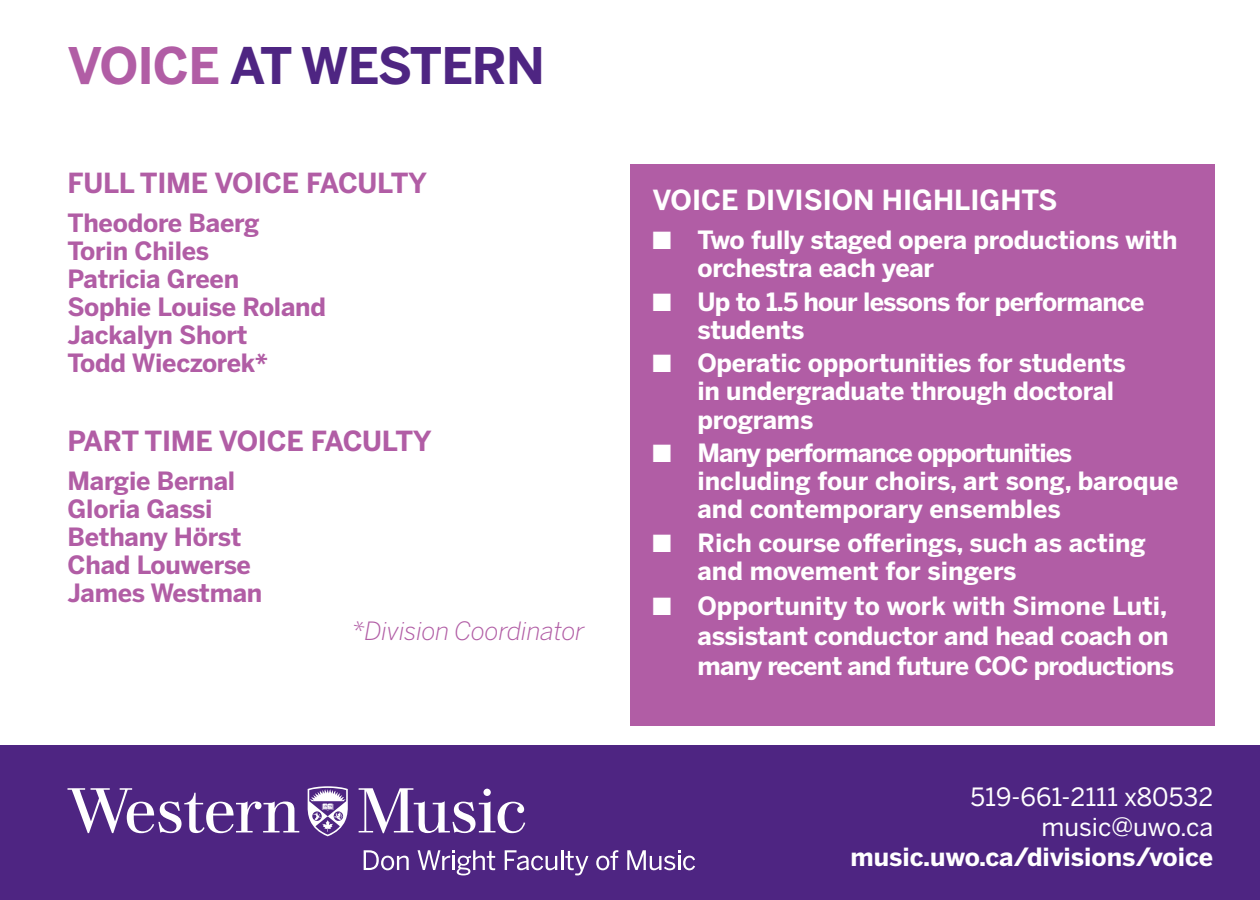
<style>
.page{position:relative;width:1260px;height:900px;background:#fff}
.page>*{position:absolute;margin:0;border:0;box-sizing:border-box;transform-origin:0 0}
.t1{font:700 50px "Benton Sans";letter-spacing:-.02em;color:#4e2582}
.t2{font:700 27.5px "Benton Sans";letter-spacing:-.01em;color:#b15da5}
.t3{font:700 27.5px "Benton Sans";color:#fff}
.t4{font:700 25px/28px "Benton Sans";letter-spacing:-.01em;color:#fff}
.t5{font:700 25px/28.2px "Benton Sans";letter-spacing:-.01em;color:#b15da5}
.t6{font:700 25px/28px "Benton Sans";letter-spacing:-.03em;color:#fff}
.t7{font:25px "Benton Sans";color:#fff}
.t8{font:italic 300 25px "Benton Sans";letter-spacing:-.01em;color:#b15da5}
.s1{color:#b15da5}
</style>
<div class="page">
<div style="left:630px;top:164px;width:585px;height:561px;background:#b15da5"></div>
<div style="left:0;top:745px;width:1260px;height:155px;background:#4e2582"></div>
<svg style="left:359px;top:788px;width:166px;height:45px"></svg>
<svg style="left:364px;top:850px;width:45px;height:20px"></svg>
<svg style="left:418px;top:850px;width:77px;height:25px"></svg>
<svg style="left:505px;top:850px;width:52px;height:20px"></svg>
<hr style="left:561px;top:850px;width:2px;height:20px;background:#fff">
<svg style="left:565px;top:851px;width:23px;height:24px"></svg>
<svg style="left:596px;top:850px;width:22px;height:20px"></svg>
<svg style="left:627px;top:850px;width:68px;height:20px"></svg>
<svg style="left:68px;top:788px;width:231px;height:45px"></svg>
<svg style="left:308px;top:786px;width:40px;height:50px"></svg>
<p class="t1" style="left:68px;top:36px;width:479px"><span class="s1">VOICE</span> AT WESTERN</p>
<p class="t2" style="left:68px;top:166px;width:361px">FULL TIME VOICE FACULTY</p>
<p class="t5" style="left:68px;top:208px;width:260px">Theodore Baerg<br>Torin Chiles<br>Patricia Green<br>Sophie Louise Roland<br>Jackalyn Short<br>Todd Wieczorek*</p>
<p class="t2" style="left:68px;top:424px;width:366px">PART TIME VOICE FACULTY</p>
<p class="t5" style="left:68px;top:466px;width:196px">Margie Bernal<br>Gloria Gassi<br>Bethany Hörst<br>Chad Louwerse<br>James Westman</p>
<p class="t8" style="left:352px;top:616px;width:234px">*Division Coordinator</p>
<p class="t3" style="left:652px;top:184px;width:407px">VOICE DIVISION HIGHLIGHTS</p>
<p class="t4" style="left:698px;top:226px;width:481px;text-indent:-45px">■ Two fully staged opera productions with orchestra each year</p>
<p class="t6" style="left:698px;top:287px;width:449px;text-indent:-45px">■ Up to 1.5 hour lessons for performance students</p>
<p class="t4" style="left:698px;top:349px;width:430px;text-indent:-45px">■ Operatic opportunities for students in undergraduate through doctoral programs</p>
<p class="t4" style="left:698px;top:439px;width:483px;text-indent:-45px">■ Many performance opportunities including four choirs, art song, baroque and contemporary ensembles</p>
<p class="t4" style="left:698px;top:528px;width:450px;text-indent:-45px">■ Rich course offerings, such as acting and movement for singers</p>
<p class="t4" style="left:698px;top:591px;width:478px;line-height:30px;text-indent:-45px">■ Opportunity to work with Simone Luti, assistant conductor and head coach on many recent and future COC productions</p>
<p class="t7" style="left:971px;top:782px;width:244px">519-661-2111 x80532</p>
<p class="t7" style="left:1041px;top:812px;width:173px">music@uwo.ca</p>
<p class="t4" style="left:850px;top:843px;width:364px">music.uwo.ca/divisions/voice</p>
</div>
